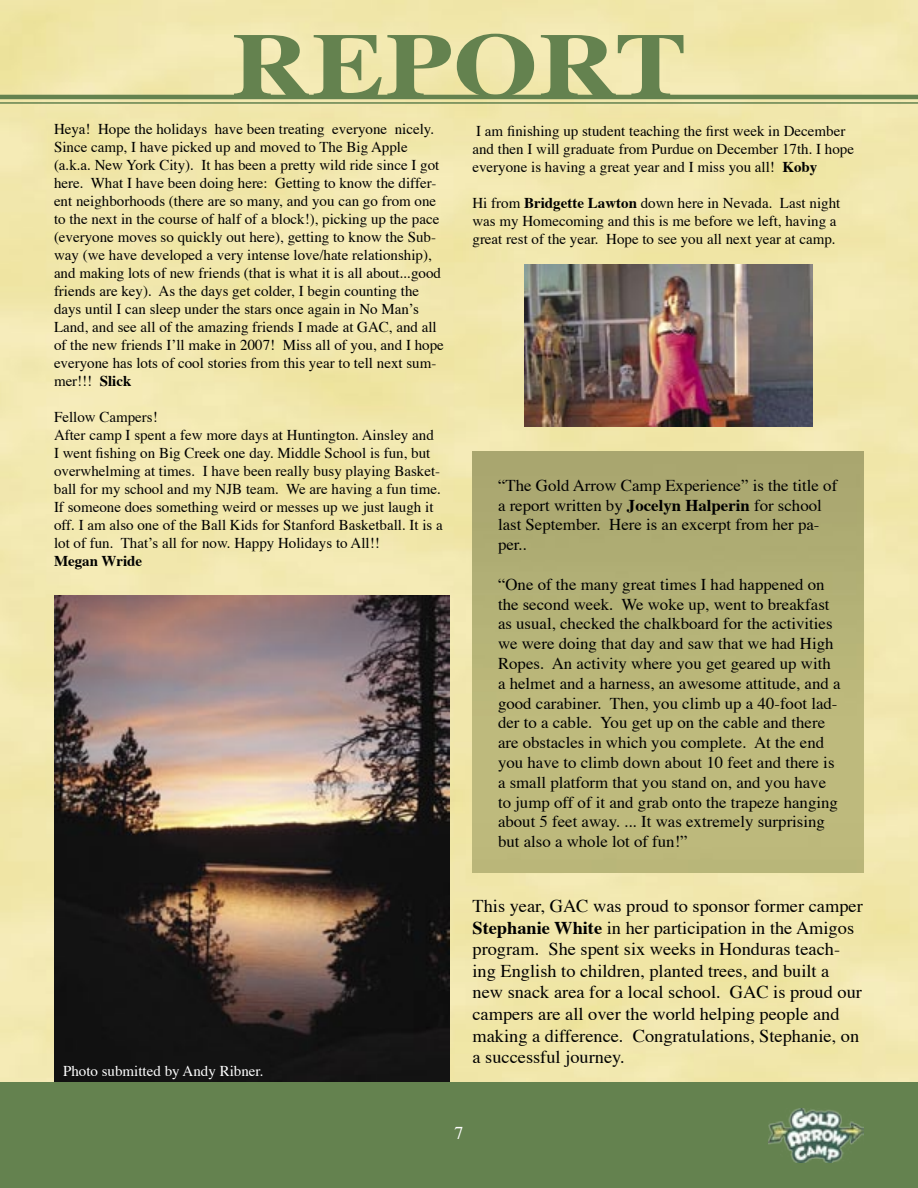
<style>
.page{position:relative;width:918px;height:1188px;background:#fff}
.page>*{position:absolute;margin:0;border:0;box-sizing:border-box;transform-origin:0 0}
.t1{font:700 90px "Times";letter-spacing:.01em;color:#64824f;scale:1.21 1}
.t2{font:18px/21.6px "Times";color:#000}
.t3{font:18px "Times";color:#fff}
.t4{font:16.5px/19.8px "Times";color:#000}
.t5{font:15px/18px "Times";color:#000}
.t6{font:15px "Times";color:#fff}
.t7{font:700 15px "Times";color:#000}
.s1{font-weight:700}
</style>
<div class="page">
<img style="left:0;top:0;width:918px;height:1082px">
<img style="left:54px;top:596px;width:396px;height:486px">
<hr style="left:0;top:95px;width:918px;height:4px;background:#64824f">
<hr style="left:0;top:102px;width:918px;height:2px;background:#64824f">
<img style="left:524px;top:265px;width:288px;height:162px">
<img style="left:472px;top:451px;width:392px;height:422px">
<div style="left:0;top:1082px;width:918px;height:106px;background:#64824f"></div>
<img style="left:768px;top:1109px;width:96px;height:54px">
<h1 class="t1" style="left:232px;top:-21px;width:378px">REPORT</h1>
<p class="t5" style="left:472px;top:120px;width:383px">I am finishing up student teaching the first week in December and then I will graduate from Purdue on December 17th. I hope everyone is having a great year and I miss you all! <span class="s1">Koby</span></p>
<p class="t5" style="left:472px;top:192px;width:369px">Hi from <span class="s1">Bridgette Lawton</span> down here in Nevada. Last night was my Homecoming and this is me before we left, having a great rest of the year. Hope to see you all next year at camp.</p>
<p class="t5" style="left:54px;top:119px;width:391px">Heya! Hope the holidays have been treating everyone nicely.<br>Since camp, I have picked up and moved to The Big Apple (a.k.a. New York City). It has been a pretty wild ride since I got here. What I have been doing here: Getting to know the differ&shy;ent neighborhoods (there are so many, and you can go from one to the next in the course of half of a block!), picking up the pace (everyone moves so quickly out here), getting to know the Sub&shy;way (we have developed a very intense love/hate relationship), and making lots of new friends (that is what it is all about...good friends are key). As the days get colder, I begin counting the days until I can sleep under the stars once again in No Man’s Land, and see all of the amazing friends I made at GAC, and all of the new friends I’ll make in 2007! Miss all of you, and I hope everyone has lots of cool stories from this year to tell next sum&shy;mer!!! <span class="s1">Slick</span></p>
<p class="t5" style="left:54px;top:407px;width:390px">Fellow Campers!<br>After camp I spent a few more days at Huntington. Ainsley and<br>I went fishing on Big Creek one day. Middle School is fun, but overwhelming at times. I have been really busy playing Basket&shy;ball for my school and my NJB team. We are having a fun time.<br>If someone does something weird or messes up we just laugh it off. I am also one of the Ball Kids for Stanford Basketball. It is a lot of fun. That’s all for now. Happy Holidays to All!!</p>
<p class="t7" style="left:54px;top:547px;width:90px">Megan Wride</p>
<p class="t4" style="left:498px;top:474px;width:341px">“The Gold Arrow Camp Experience” is the title of a report written by <span class="s1">Jocelyn Halperin</span> for school last September. Here is an excerpt from her pa&shy;per..</p>
<p class="t4" style="left:498px;top:573px;width:344px">“One of the many great times I had happened on the second week. We woke up, went to breakfast as usual, checked the chalkboard for the activities we were doing that day and saw that we had High Ropes. An activity where you get geared up with a helmet and a harness, an awesome attitude, and a good carabiner. Then, you climb up a 40-foot lad&shy;der to a cable. You get up on the cable and there are obstacles in which you complete. At the end you have to climb down about 10 feet and there is a small platform that you stand on, and you have to jump off of it and grab onto the trapeze hanging about 5 feet away. ... It was extremely surprising but also a whole lot of fun!”</p>
<p class="t6" style="left:63px;top:1057px;width:202px">Photo submitted by Andy Ribner.</p>
<p class="t2" style="left:472px;top:894px;width:392px">This year, GAC was proud to sponsor former camper <span class="s1">Stephanie White</span> in her participation in the Amigos program. She spent six weeks in Honduras teach&shy;ing English to children, planted trees, and built a new snack area for a local school. GAC is proud our campers are all over the world helping people and making a difference. Congratulations, Stephanie, on a successful journey.</p>
<p class="t3" style="left:454px;top:1116px;width:10px">7</p>
</div>
